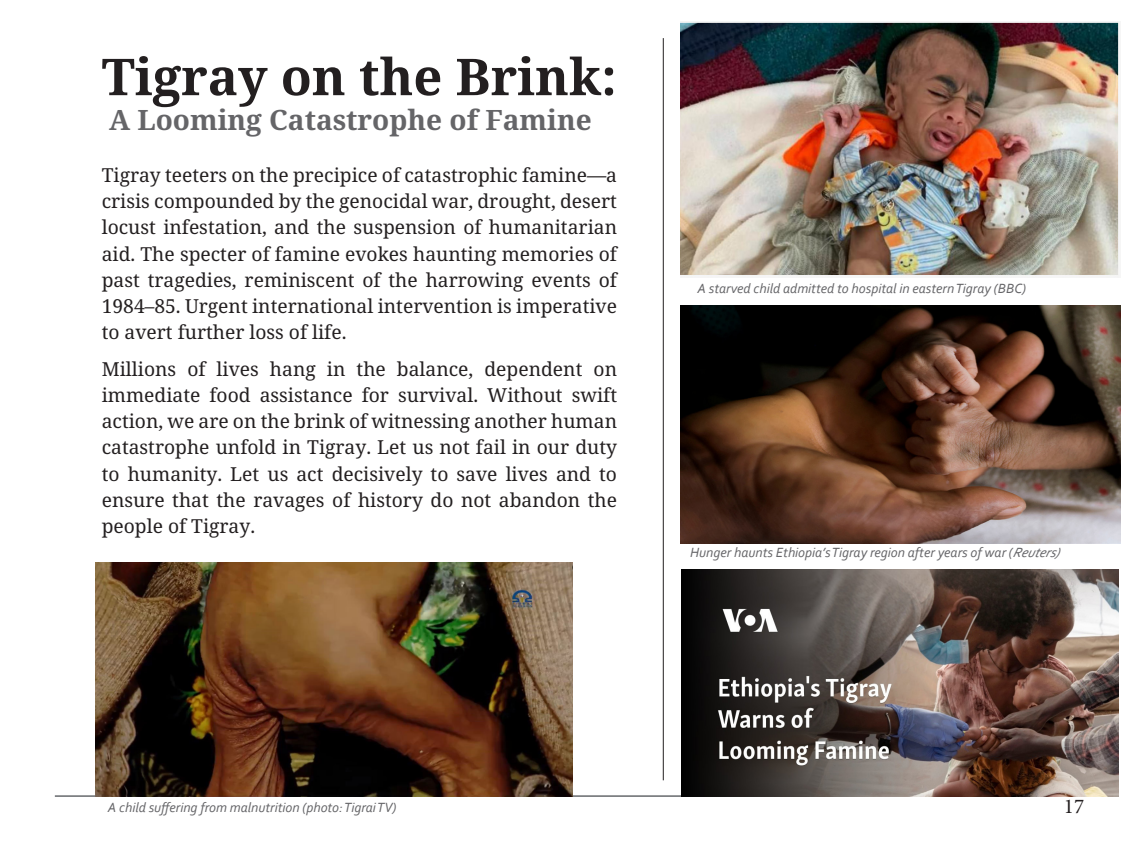
<style>
.page{position:relative;width:1141px;height:844px;background:#fff}
.page>*{position:absolute;margin:0;border:0;box-sizing:border-box;transform-origin:0 0}
.t1{font:700 50.75px "Noto Serif Ethiopic";color:#231f20}
.t2{font:700 28px "Noto Serif Ethiopic";color:#656568}
.t3{font:21px "Minion Pro";color:#231f20}
.t4{font:19.25px/26.2px "Noto Serif Ethiopic";color:#231f20;text-align:justify}
.t5{font:italic 14px "Corbel";color:#656568}
</style>
<div class="page">
<hr style="left:55px;top:795px;width:1036px;height:1px;background:#787a7d">
<img style="left:680px;top:305px;width:441px;height:238px">
<img style="left:680px;top:21px;width:439px;height:256px">
<img style="left:681px;top:569px;width:437px;height:227px">
<img style="left:95px;top:562px;width:478px;height:234px">
<hr style="left:663px;top:38px;width:1px;height:742px;background:#231f20">
<p class="t1" style="left:102px;top:45px;width:516px">Tigray on the Brink:</p>
<p class="t2" style="left:109px;top:103px;width:484px">A Looming Catastrophe of Famine</p>
<p class="t4" style="left:102px;top:161px;width:517px">Tigray teeters on the precipice of catastrophic famine—a crisis compounded by the genocidal war, drought, desert locust infestation, and the suspension of humanitarian aid. The specter of famine evokes haunting memories of past tragedies, reminiscent of the harrowing events of 1984–85. Urgent international intervention is imperative to avert further loss of life.</p>
<p class="t4" style="left:102px;top:355px;width:517px">Millions of lives hang in the balance, dependent on immediate food assistance for survival. Without swift action, we are on the brink of witnessing another human catastrophe unfold in Tigray. Let us not fail in our duty to humanity. Let us act decisively to save lives and to ensure that the ravages of history do not abandon the people of Tigray.</p>
<p class="t5" style="left:697px;top:279px;width:330px">A starved child admitted to hospital in eastern Tigray (BBC)</p>
<p class="t5" style="left:690px;top:543px;width:371px">Hunger haunts Ethiopia’s Tigray region after years of war (Reuters)</p>
<p class="t5" style="left:108px;top:798px;width:290px">A child suffering from malnutrition (photo: Tigrai TV)</p>
<p class="t3" style="left:1064px;top:792px;width:22px">17</p>
</div>
